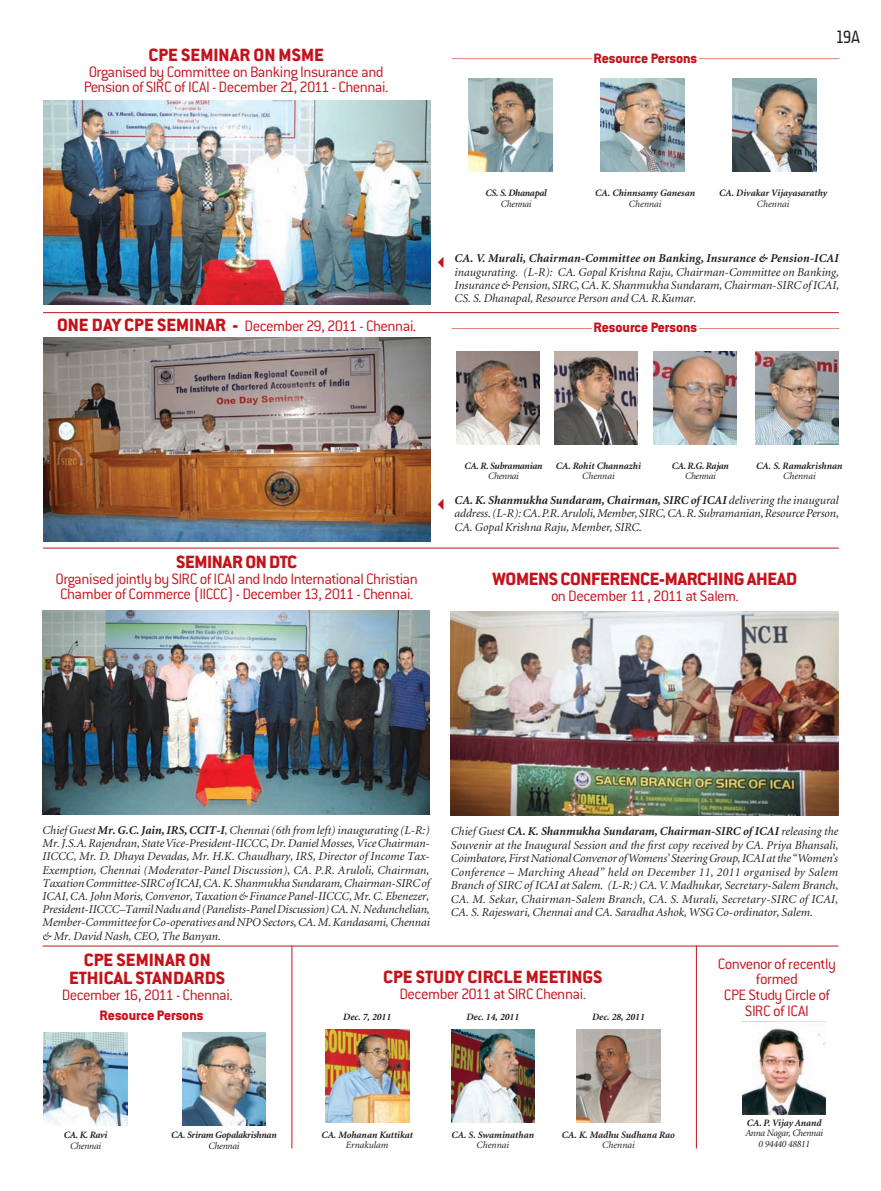
<style>
.page{position:relative;width:881px;height:1191px;background:#fff}
.page>*{position:absolute;margin:0;border:0;box-sizing:border-box;transform-origin:0 0}
.t1{font:800 19.5px/18.8px "Conduit ITC";color:#c4121a;text-align:center}
.t2{font:800 19.5px "Conduit ITC";letter-spacing:-.02em;color:#c4121a}
.t3{font:18px "A Udimat";color:#231f20}
.t4{font:300 16.5px/15.9px "Conduit ITC";letter-spacing:-.035em;color:#c4121a;text-align:center}
.t5{font:800 15px "Conduit ITC";color:#c4121a}
.t6{font:italic 12px/13.2px "Minion";color:#231f20;text-align:justify}
.t7{font:italic 700 9.75px/10.5px "Minion";color:#231f20;text-align:center}
.t8{font:italic 700 9.75px/10.5px "Minion";letter-spacing:-.03em;color:#231f20;text-align:center}
.t9{font:italic 9.75px/10.5px "Minion";letter-spacing:-.03em;color:#231f20;text-align:center}
.s1{font-weight:800;font-size:19.5px}
.s2{font-weight:400}
.s3{font-weight:700}
</style>
<div class="page">
<hr style="left:43px;top:312px;width:795px;height:1px;background:#c4121a">
<hr style="left:43px;top:548px;width:795px;height:1px;background:#c4121a">
<img style="left:43px;top:100px;width:387px;height:204px">
<img style="left:43px;top:337px;width:387px;height:204px">
<img style="left:42px;top:611px;width:387px;height:204px">
<img style="left:468px;top:79px;width:84px;height:93px">
<img style="left:325px;top:1029px;width:84px;height:93px">
<img style="left:576px;top:1029px;width:84px;height:93px">
<img style="left:732px;top:79px;width:83px;height:93px">
<img style="left:600px;top:79px;width:83px;height:93px">
<img style="left:451px;top:1029px;width:83px;height:93px">
<img style="left:742px;top:1028px;width:83px;height:86px">
<img style="left:456px;top:351px;width:83px;height:93px">
<img style="left:653px;top:351px;width:83px;height:93px">
<img style="left:554px;top:351px;width:83px;height:93px">
<img style="left:755px;top:351px;width:83px;height:93px">
<hr style="left:698px;top:58px;width:140px;height:1px;background:#df886e">
<hr style="left:451px;top:58px;width:140px;height:1px;background:#df886e">
<hr style="left:698px;top:328px;width:140px;height:1px;background:#df886e">
<hr style="left:451px;top:328px;width:140px;height:1px;background:#df886e">
<img style="left:44px;top:1032px;width:83px;height:93px">
<img style="left:182px;top:1032px;width:83px;height:93px">
<hr style="left:291px;top:945px;width:1px;height:203px;background:#c4121a">
<hr style="left:695px;top:945px;width:1px;height:203px;background:#c4121a">
<hr style="left:43px;top:945px;width:795px;height:1px;background:#c4121a">
<img style="left:450px;top:611px;width:387px;height:204px">
<p class="t1" style="left:148px;top:48px;width:177px">CPE SEMINAR ON MSME</p>
<p class="t4" style="left:84px;top:65px;width:306px">Organised by Committee on Banking Insurance and<br>Pension of SIRC of ICAI - December 21, 2011 - Chennai.</p>
<p class="t4" style="left:57px;top:320px;width:360px"><span class="s1">ONE DAY CPE SEMINAR -</span> December 29, 2011 - Chennai.</p>
<p class="t5" style="left:593px;top:53px;width:105px">Resource Persons</p>
<p class="t3" style="left:836px;top:29px;width:24px">19A</p>
<p class="t8" style="left:485px;top:188px;width:63px">CS. S. Dhanapal<br><span class="s2">Chennai</span></p>
<p class="t7" style="left:595px;top:188px;width:101px">CA. Chinnsamy Ganesan<br><span class="s2">Chennai</span></p>
<p class="t7" style="left:718px;top:188px;width:109px">CA. Divakar Vijayasarathy<br><span class="s2">Chennai</span></p>
<p class="t6" style="left:454px;top:253px;width:386px"><span class="s3">CA. V. Murali, Chairman-Committee on Banking, Insurance &amp; Pension-ICAI </span>inaugurating. (L-R): CA. Gopal Krishna Raju, Chairman-Committee on Banking, Insurance &amp; Pension, SIRC, CA. K. Shanmukha Sundaram, Chairman-SIRC of ICAI, CS. S. Dhanapal, Resource Person and CA. R.Kumar.</p>
<p class="t5" style="left:593px;top:323px;width:105px">Resource Persons</p>
<p class="t2" style="left:176px;top:555px;width:123px">SEMINAR ON DTC</p>
<p class="t4" style="left:55px;top:572px;width:363px;text-align:left">Organised jointly by SIRC of ICAI and Indo International Christian<br>Chamber of Commerce (IICCC) - December 13, 2011 - Chennai.</p>
<p class="t8" style="left:464px;top:461px;width:79px">CA. R. Subramanian<br><span class="s2">Chennai</span></p>
<p class="t7" style="left:671px;top:461px;width:59px">CA. R.G. Rajan<br><span class="s2">Chennai</span></p>
<p class="t7" style="left:555px;top:461px;width:87px">CA. Rohit Channazhi<br><span class="s2">Chennai</span></p>
<p class="t7" style="left:756px;top:461px;width:88px">CA. S. Ramakrishnan<br><span class="s2">Chennai</span></p>
<p class="t6" style="left:454px;top:495px;width:385px"><span class="s3">CA. K. Shanmukha Sundaram, Chairman, SIRC of ICAI</span> delivering the inaugural address. (L-R): CA. P.R. Aruloli, Member, SIRC, CA. R. Subramanian, Resource Person, CA. Gopal Krishna Raju, Member, SIRC.</p>
<p class="t2" style="left:492px;top:572px;width:306px">WOMENS CONFERENCE-MARCHING AHEAD</p>
<p class="t4" style="left:550px;top:589px;width:189px">on December 11 , 2011 at Salem.</p>
<p class="t6" style="left:43px;top:824px;width:389px">Chief Guest <span class="s3">Mr. G.C. Jain, IRS, CCIT-I</span>, Chennai (6th from left) inaugurating (L-R:)<br>Mr. J.S.A. Rajendran, State Vice-President-IICCC, Dr. Daniel Mosses, Vice Chairman-IICCC, Mr. D. Dhaya Devadas, Mr. H.K. Chaudhary, IRS, Director of Income Tax-Exemption, Chennai (Moderator-Panel Discussion), CA. P.R. Aruloli, Chairman, Taxation Committee-SIRC of ICAI, CA. K. Shanmukha Sundaram, Chairman-SIRC of ICAI, CA. John Moris, Convenor, Taxation &amp; Finance Panel-IICCC, Mr. C. Ebenezer, President-IICCC–Tamil Nadu and (Panelists-Panel Discussion) CA. N. Nedunchelian, Member-Committee for Co-operatives and NPO Sectors, CA. M. Kandasami, Chennai &amp; Mr. David Nash, CEO, The Banyan.</p>
<p class="t6" style="left:450px;top:825px;width:389px">Chief Guest <span class="s3">CA. K. Shanmukha Sundaram, Chairman-SIRC of ICAI</span> releasing the Souvenir at the Inaugural Session and the first copy received by CA. Priya Bhansali, Coimbatore, First National Convenor of Womens’ Steering Group, ICAI at the “Women’s Conference – Marching Ahead” held on December 11, 2011 organised by Salem Branch of SIRC of ICAI at Salem. (L-R:) CA. V. Madhukar, Secretary-Salem Branch, CA. M. Sekar, Chairman-Salem Branch, CA. S. Murali, Secretary-SIRC of ICAI, CA. S. Rajeswari, Chennai and CA. Saradha Ashok, WSG Co-ordinator, Salem.</p>
<p class="t1" style="left:69px;top:952px;width:157px">CPE SEMINAR ON<br>ETHICAL STANDARDS</p>
<p class="t4" style="left:62px;top:989px;width:173px">December 16, 2011 - Chennai.</p>
<p class="t5" style="left:99px;top:1011px;width:105px">Resource Persons</p>
<p class="t7" style="left:64px;top:1130px;width:45px">CA. K. Ravi<br><span class="s2">Chennai</span></p>
<p class="t8" style="left:171px;top:1130px;width:107px">CA. Sriram Gopalakrishnan<br><span class="s2">Chennai</span></p>
<p class="t1" style="left:383px;top:969px;width:221px">CPE STUDY CIRCLE MEETINGS</p>
<p class="t4" style="left:399px;top:987px;width:188px">December 2011 at SIRC Chennai.</p>
<p class="t7" style="left:343px;top:1012px;width:49px">Dec. 7, 2011</p>
<p class="t7" style="left:466px;top:1012px;width:54px">Dec. 14, 2011</p>
<p class="t7" style="left:592px;top:1012px;width:54px">Dec. 28, 2011</p>
<p class="t7" style="left:321px;top:1130px;width:93px">CA. Mohanan Kuttikat<br><span class="s2">Ernakulam</span></p>
<p class="t7" style="left:561px;top:1130px;width:114px">CA. K. Madhu Sudhana Rao<br><span class="s2">Chennai</span></p>
<p class="t7" style="left:451px;top:1130px;width:84px">CA. S. Swaminathan<br><span class="s2">Chennai</span></p>
<p class="t4" style="left:717px;top:957px;width:120px">Convenor of recently formed<br>CPE Study Circle of<br>SIRC of ICAI</p>
<p class="t9" style="left:745px;top:1118px;width:79px"><span class="s3">CA. P. Vijay Anand<br></span>Anna Nagar, Chennai<br>0 94440 48811</p>
</div>
